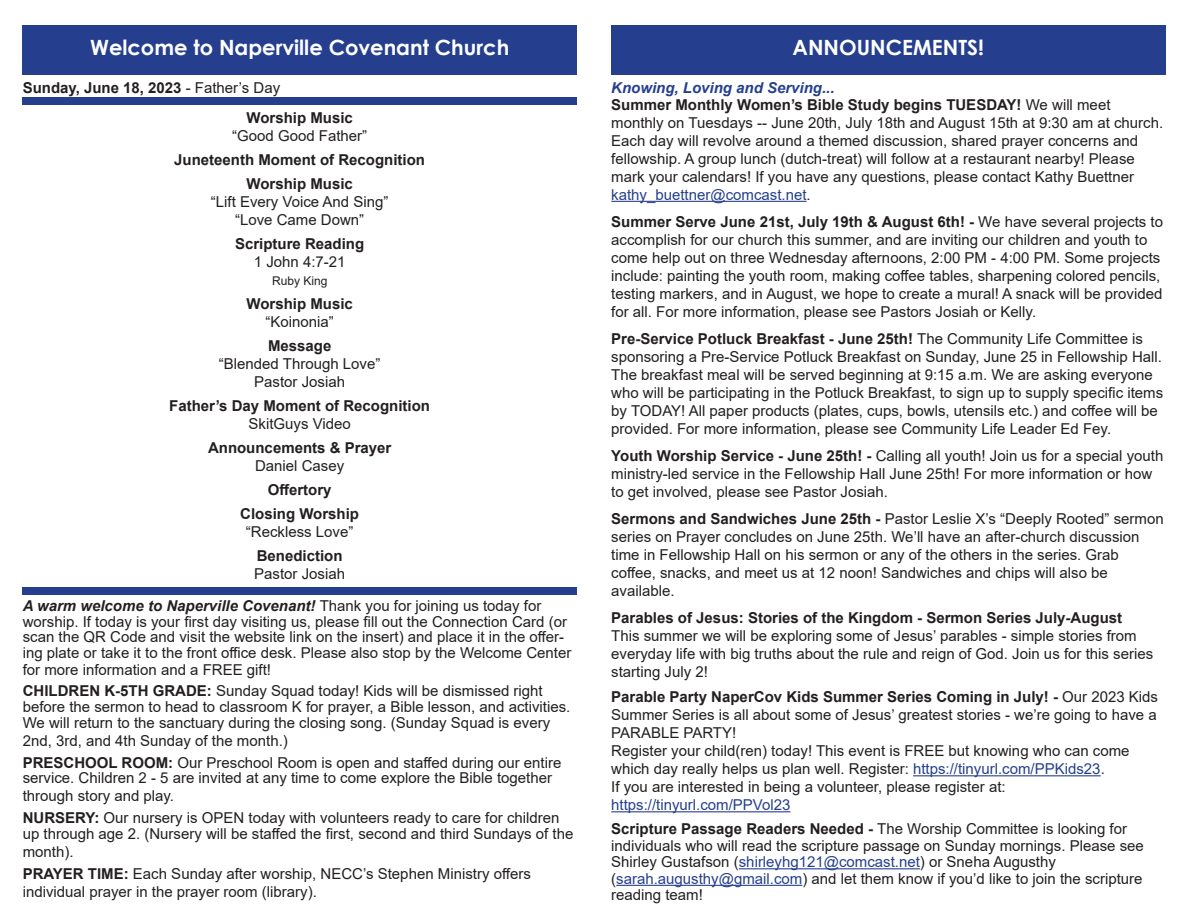
<style>
.page{position:relative;width:1188px;height:918px;background:#fff}
.page>*{position:absolute;margin:0;border:0;box-sizing:border-box;transform-origin:0 0}
.t1{font:700 21px "Century Gothic";color:#fff}
.t2{font:15px/18px "Arial";color:#231f20}
.t3{font:700 15px "Arial";color:#231f20}
.t4{font:italic 700 15px "Arial";color:#231f20}
.t5{font:15px "Arial";color:#253f8e}
.t6{font:italic 700 15px "Arial";color:#253f8e}
.t7{font:12px "Arial";color:#231f20}
.s1{font-weight:400}
.s2{font-weight:400;font-style:normal}
.s3{font-weight:700}
.s4{color:#231f20}
.s5{color:#253f8e}
</style>
<div class="page">
<div style="left:611px;top:25px;width:554px;height:50px;background:#253f8e"></div>
<hr style="left:611px;top:201px;width:196px;height:1px;background:#253f8e">
<hr style="left:913px;top:775px;width:188px;height:1px;background:#253f8e">
<hr style="left:611px;top:811px;width:180px;height:1px;background:#253f8e">
<hr style="left:739px;top:868px;width:181px;height:1px;background:#253f8e">
<hr style="left:616px;top:885px;width:186px;height:1px;background:#253f8e">
<div style="left:23px;top:25px;width:554px;height:50px;background:#253f8e"></div>
<div style="left:23px;top:97px;width:554px;height:8px;background:#253f8e"></div>
<div style="left:23px;top:587px;width:554px;height:8px;background:#253f8e"></div>
<p class="t1" style="left:90px;top:32px;width:421px">Welcome to Naperville Covenant Church</p>
<p class="t3" style="left:23px;top:77px;width:259px">Sunday, June 18, 2023 <span class="s1">- Father’s Day</span></p>
<p class="t3" style="left:247px;top:108px;width:108px">Worship Music</p>
<p class="t2" style="left:232px;top:127px;width:137px">“Good Good Father”</p>
<p class="t3" style="left:174px;top:150px;width:252px">Juneteenth Moment of Recognition</p>
<p class="t3" style="left:247px;top:174px;width:108px">Worship Music</p>
<p class="t2" style="left:211px;top:193px;width:179px;text-align:center">“Lift Every Voice And Sing” “Love Came Down”</p>
<p class="t3" style="left:235px;top:234px;width:131px">Scripture Reading</p>
<p class="t2" style="left:254px;top:253px;width:93px">1 John 4:7-21</p>
<p class="t7" style="left:272px;top:273px;width:57px">Ruby King</p>
<p class="t3" style="left:247px;top:294px;width:108px">Worship Music</p>
<p class="t2" style="left:266px;top:313px;width:70px">“Koinonia”</p>
<p class="t3" style="left:268px;top:336px;width:65px">Message</p>
<p class="t2" style="left:219px;top:355px;width:163px">“Blended Through Love”</p>
<p class="t2" style="left:254px;top:373px;width:92px">Pastor Josiah</p>
<p class="t3" style="left:169px;top:396px;width:262px">Father’s Day Moment of Recognition</p>
<p class="t2" style="left:249px;top:415px;width:104px">SkitGuys Video</p>
<p class="t3" style="left:208px;top:438px;width:185px">Announcements &amp; Prayer</p>
<p class="t2" style="left:255px;top:457px;width:91px">Daniel Casey</p>
<p class="t3" style="left:268px;top:480px;width:65px">Offertory</p>
<p class="t3" style="left:240px;top:504px;width:120px">Closing Worship</p>
<p class="t2" style="left:246px;top:523px;width:109px">“Reckless Love”</p>
<p class="t3" style="left:257px;top:546px;width:87px">Benediction</p>
<p class="t2" style="left:254px;top:565px;width:92px">Pastor Josiah</p>
<p class="t4" style="left:23px;top:596px;width:520px">A warm welcome to Naperville Covenant! <span class="s2">Thank you for joining us today for</span></p>
<p class="t2" style="left:23px;top:613px;width:550px;line-height:16px">worship. If today is your first day visiting us, please fill out the Connection Card (or scan the QR Code and visit the website link on the insert) and place it in the offer&shy;ing plate or take it to the front office desk. Please also stop by the Welcome Center for more information and a FREE gift!</p>
<p class="t2" style="left:23px;top:683px;width:549px;line-height:15.8px"><span class="s3">CHILDREN K-5TH GRADE:</span> Sunday Squad today! Kids will be dismissed right before the sermon to head to classroom K for prayer, a Bible lesson, and activities.<br>We will return to the sanctuary during the closing song. (Sunday Squad is every</p>
<p class="t2" style="left:23px;top:732px;width:267px">2nd, 3rd, and 4th Sunday of the month.)</p>
<p class="t2" style="left:23px;top:754px;width:540px;line-height:15.8px"><span class="s3">PRESCHOOL ROOM:</span> Our Preschool Room is open and staffed during our entire service. Children 2 - 5 are invited at any time to come explore the Bible together</p>
<p class="t2" style="left:23px;top:787px;width:153px">through story and play.</p>
<p class="t2" style="left:23px;top:810px;width:552px;line-height:15.8px"><span class="s3">NURSERY:</span> Our nursery is OPEN today with volunteers ready to care for children up through age 2. (Nursery will be staffed the first, second and third Sundays of the</p>
<p class="t2" style="left:23px;top:843px;width:52px">month).</p>
<p class="t2" style="left:23px;top:864px;width:510px"><span class="s3">PRAYER TIME:</span> Each Sunday after worship, NECC’s Stephen Ministry offers</p>
<p class="t2" style="left:23px;top:882px;width:296px">individual prayer in the prayer room (library).</p>
<p class="t1" style="left:793px;top:32px;width:193px">ANNOUNCEMENTS!</p>
<p class="t6" style="left:611px;top:78px;width:225px">Knowing, Loving and Serving...</p>
<p class="t3" style="left:611px;top:94px;width:501px">Summer Monthly Women’s Bible Study begins TUESDAY! <span class="s1">We will meet</span></p>
<p class="t2" style="left:611px;top:113px;width:553px">monthly on Tuesdays -- June 20th, July 18th and August 15th at 9:30 am at church.<br>Each day will revolve around a themed discussion, shared prayer concerns and</p>
<p class="t2" style="left:611px;top:149px;width:525px">fellowship. A group lunch (dutch-treat) will follow at a restaurant nearby! Please mark your calendars! If you have any questions, please contact Kathy Buettner</p>
<p class="t5" style="left:611px;top:184px;width:201px">kathy_buettner@comcast.net<span class="s4">.</span></p>
<p class="t2" style="left:611px;top:212px;width:553px"><span class="s3">Summer Serve June 21st, July 19th &amp; August 6th! -</span> We have several projects to accomplish for our church this summer, and are inviting our children and youth to come help out on three Wednesday afternoons, 2:00 PM - 4:00 PM. Some projects include: painting the youth room, making coffee tables, sharpening colored pencils, testing markers, and in August, we hope to create a mural! A snack will be provided for all. For more information, please see Pastors Josiah or Kelly.</p>
<p class="t2" style="left:611px;top:329px;width:553px"><span class="s3">Pre-Service Potluck Breakfast - June 25th!</span> The Community Life Committee is sponsoring a Pre-Service Potluck Breakfast on Sunday, June 25 in Fellowship Hall.<br>The breakfast meal will be served beginning at 9:15 a.m. We are asking everyone who will be participating in the Potluck Breakfast, to sign up to supply specific items by TODAY! All paper products (plates, cups, bowls, utensils etc.) and coffee will be provided. For more information, please see Community Life Leader Ed Fey.</p>
<p class="t2" style="left:611px;top:446px;width:554px"><span class="s3">Youth Worship Service - June 25th! -</span> Calling all youth! Join us for a special youth ministry-led service in the Fellowship Hall June 25th! For more information or how to get involved, please see Pastor Josiah.</p>
<p class="t2" style="left:611px;top:509px;width:554px"><span class="s3">Sermons and Sandwiches June 25th -</span> Pastor Leslie X’s “Deeply Rooted” sermon series on Prayer concludes on June 25th. We’ll have an after-church discussion time in Fellowship Hall on his sermon or any of the others in the series. Grab</p>
<p class="t2" style="left:611px;top:563px;width:498px">coffee, snacks, and meet us at 12 noon! Sandwiches and chips will also be</p>
<p class="t2" style="left:611px;top:581px;width:65px">available.</p>
<p class="t2" style="left:611px;top:608px;width:543px"><span class="s3">Parables of Jesus: Stories of the Kingdom - Sermon Series July-August </span>This summer we will be exploring some of Jesus’ parables - simple stories from everyday life with big truths about the rule and reign of God. Join us for this series starting July 2!</p>
<p class="t2" style="left:611px;top:688px;width:548px;text-align:justify"><span class="s3">Parable Party NaperCov Kids Summer Series Coming in July! -</span> Our 2023 Kids Summer Series is all about some of Jesus’ greatest stories - we’re going to have a PARABLE PARTY!</p>
<p class="t2" style="left:611px;top:742px;width:520px">Register your child(ren) today! This event is FREE but knowing who can come which day really helps us plan well. Register: <span class="s5">https://tinyurl.com/PPKids23</span>.<br>If you are interested in being a volunteer, please register at:</p>
<p class="t5" style="left:611px;top:795px;width:181px">https://tinyurl.com/PPVol23</p>
<p class="t2" style="left:611px;top:820px;width:517px"><span class="s3">Scripture Passage Readers Needed -</span> The Worship Committee is looking for</p>
<p class="t2" style="left:611px;top:837px;width:534px;line-height:16.5px">individuals who will read the scripture passage on Sunday mornings. Please see<br>Shirley Gustafson (<span class="s5">shirleyhg121@comcast.net</span>) or Sneha Augusthy</p>
<p class="t2" style="left:611px;top:870px;width:533px;line-height:16.5px">(<span class="s5">sarah.augusthy@gmail.com</span>) and let them know if you’d like to join the scripture reading team!</p>
</div>
